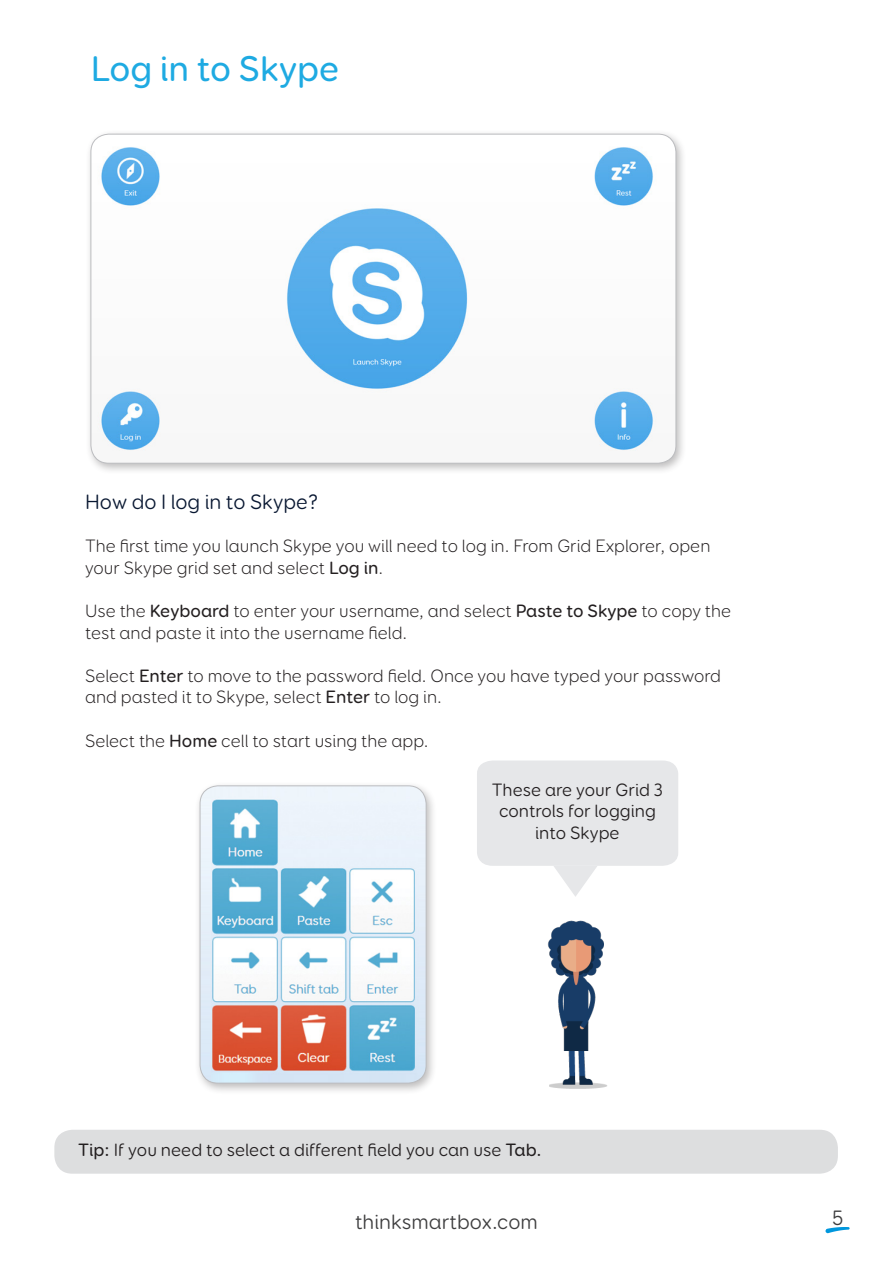
<style>
.page{position:relative;width:893px;height:1263px;background:#fff}
.page>*{position:absolute;margin:0;border:0;box-sizing:border-box;transform-origin:0 0}
.t1{font:500 36px "Booster Next FY";color:#1eaae2}
.t2{font:21px "Booster Next FY";color:#091832}
.t3{font:21px "Booster Next FY";color:#3e3e3f}
.t4{font:300 18px/21.6px "Booster Next FY";color:#231f20}
.t5{font:18px/21.6px "Booster Next FY";color:#231f20;text-align:center}
.s1{font-weight:500}
</style>
<div class="page">
<svg style="left:825px;top:1227px;width:25px;height:6px"></svg>
<div style="left:194px;top:781px;width:243px;height:314px;background:#231f20;opacity:.3"></div>
<img style="left:200px;top:786px;width:226px;height:297px">
<div style="left:200px;top:786px;width:226px;height:297px;border:1px solid #bcbdc0;border-radius:18px"></div>
<div style="left:85px;top:129px;width:601px;height:346px;background:#231f20;opacity:.3"></div>
<img style="left:91px;top:134px;width:585px;height:329px">
<div style="left:54px;top:1130px;width:784px;height:44px;background:#dddedf;border-radius:18px"></div>
<svg style="left:477px;top:760px;width:201px;height:137px"></svg>
<img style="left:547px;top:920px;width:60px;height:169px">
<p class="t1" style="left:91px;top:46px;width:250px">Log in to Skype</p>
<p class="t2" style="left:85px;top:489px;width:235px">How do I log in to Skype?</p>
<p class="t4" style="left:85px;top:535px;width:627px">The first time you launch Skype you will need to log in. From Grid Explorer, open your Skype grid set and select <span class="s1">Log in</span>.</p>
<p class="t4" style="left:85px;top:600px;width:648px">Use the <span class="s1">Keyboard</span> to enter your username, and select <span class="s1">Paste to Skype</span> to copy the test and paste it into the username field.</p>
<p class="t4" style="left:85px;top:665px;width:638px">Select <span class="s1">Enter</span> to move to the password field. Once you have typed your password and pasted it to Skype, select <span class="s1">Enter</span> to log in.</p>
<p class="t4" style="left:85px;top:730px;width:345px">Select the <span class="s1">Home</span> cell to start using the app.</p>
<p class="t5" style="left:492px;top:779px;width:173px">These are your Grid 3 controls for logging</p>
<p class="t5" style="left:535px;top:822px;width:86px">into Skype</p>
<p class="t5" style="left:78px;top:1139px;width:465px"><span class="s1">Tip:</span> If you need to select a different field you can use <span class="s1">Tab.</span></p>
<p class="t3" style="left:355px;top:1209px;width:184px">thinksmartbox.com</p>
<p class="t3" style="left:832px;top:1205px;width:13px">5</p>
</div>
